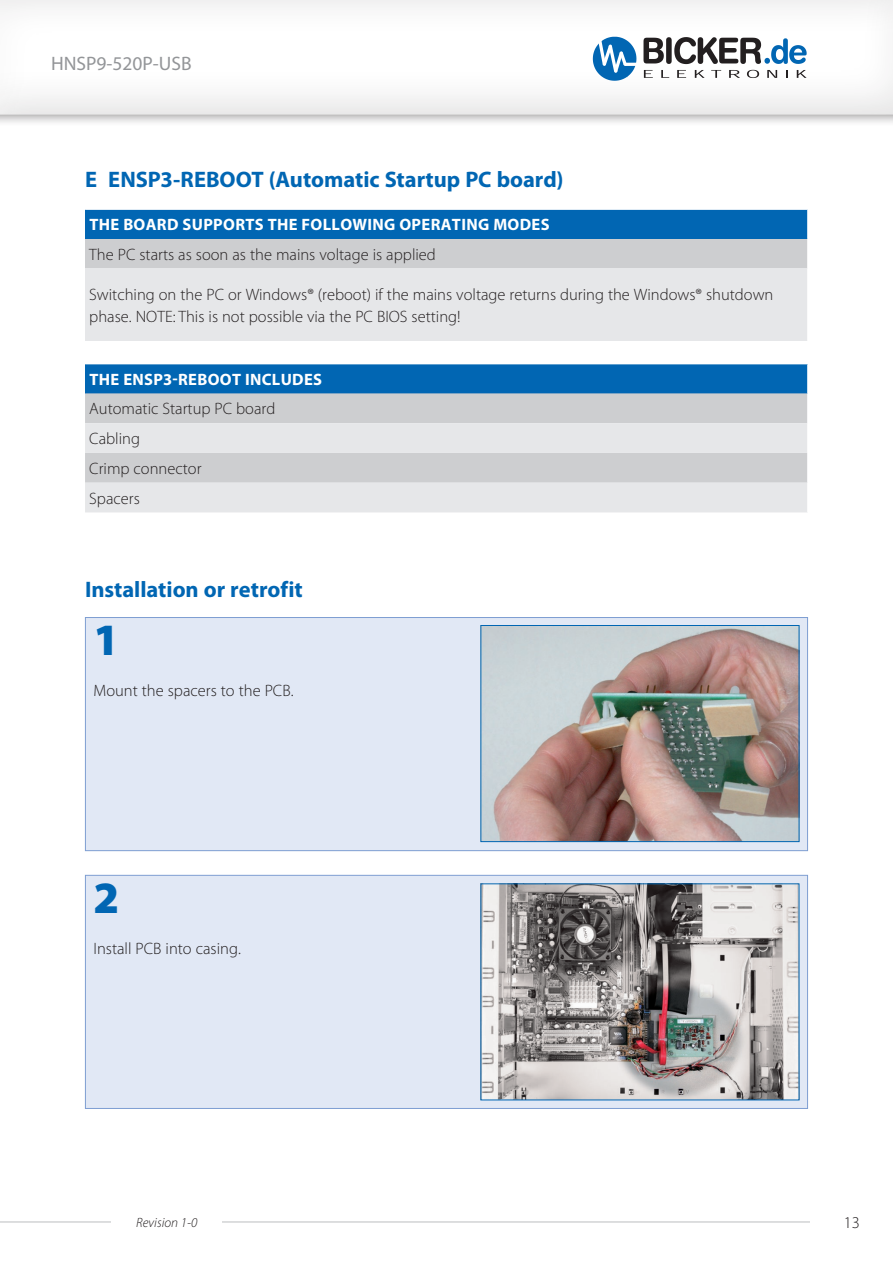
<style>
.page{position:relative;width:893px;height:1263px;background:#fff}
.page>*{position:absolute;margin:0;border:0;box-sizing:border-box;transform-origin:0 0}
.t1{font:900 45px "Myriad Pro";color:#0166b3}
.t2{font:700 22.5px "Myriad Pro";color:#0166b3}
.t3{font:19.5px "Myriad Pro";color:#939598}
.t4{font:300 16.5px/29.7px "Myriad Pro";color:#231f20}
.t5{font:700 16.5px "Myriad Pro";letter-spacing:.02em;color:#fff}
.t6{font:italic 300 13.5px "Myriad Pro";color:#231f20}
</style>
<div class="page">
<div style="left:0;top:0;width:893px;height:127px;background:#231f20;opacity:.5"></div>
<div style="left:0;top:0;width:893px;height:116px;background:#231f20;opacity:.25"></div>
<svg style="left:593px;top:37px;width:214px;height:44px"></svg>
<hr style="left:0;top:1221px;width:829px;height:1px;background:#bcbdc0">
<div style="left:112px;top:1180px;width:110px;height:83px;background:#fff"></div>
<div style="left:810px;top:1180px;width:83px;height:83px;background:#fff"></div>
<div style="left:85px;top:209px;width:723px;height:30px;background:#0166b3"></div>
<div style="left:85px;top:239px;width:723px;height:30px;background:#cdced0"></div>
<div style="left:85px;top:269px;width:723px;height:72px;background:#e6e7e9"></div>
<hr style="left:807px;top:210px;width:2px;height:29px;background:#fff">
<hr style="left:807px;top:239px;width:2px;height:30px;background:#fff">
<hr style="left:807px;top:269px;width:2px;height:72px;background:#fff">
<hr style="left:85px;top:208px;width:724px;height:2px;background:#fff">
<div style="left:85px;top:364px;width:723px;height:29px;background:#0166b3"></div>
<div style="left:85px;top:393px;width:722px;height:30px;background:#cdced0"></div>
<svg style="left:85px;top:423px;width:722px;height:89px;background:#dddee0"></svg>
<hr style="left:807px;top:364px;width:2px;height:29px;background:#fff">
<div style="left:85px;top:617px;width:723px;height:234px;background:#e1e8f5;border:1px solid #7e9ed2"></div>
<div style="left:85px;top:875px;width:723px;height:234px;background:#e1e8f5;border:1px solid #7e9ed2"></div>
<img style="left:482px;top:627px;width:315px;height:213px">
<div style="left:480px;top:625px;width:319px;height:217px;border:1px solid #0166b3"></div>
<img style="left:482px;top:885px;width:315px;height:213px">
<p class="t3" style="left:51px;top:51px;width:142px">HNSP9-520P-USB</p>
<h2 class="t2" style="left:85px;top:165px;width:480px">E ENSP3-REBOOT (Automatic Startup PC board)</h2>
<p class="t5" style="left:89px;top:214px;width:462px">THE BOARD SUPPORTS THE FOLLOWING OPERATING MODES</p>
<p class="t4" style="left:89px;top:239px;width:348px">The PC starts as soon as the mains voltage is applied</p>
<p class="t4" style="left:89px;top:284px;width:686px;line-height:21.8px">Switching on the PC or Windows® (reboot) if the mains voltage returns during the Windows® shutdown phase. NOTE: This is not possible via the PC BIOS setting!</p>
<p class="t5" style="left:89px;top:368px;width:234px">THE ENSP3-REBOOT INCLUDES</p>
<p class="t4" style="left:89px;top:394px;width:188px">Automatic Startup PC board<br>Cabling<br>Crimp connector<br>Spacers</p>
<h2 class="t2" style="left:85px;top:575px;width:219px">Installation or retrofit</h2>
<h1 class="t1" style="left:94px;top:610px;width:27px">1</h1>
<p class="t4" style="left:94px;top:676px;width:201px">Mount the spacers to the PCB.</p>
<h1 class="t1" style="left:94px;top:868px;width:27px">2</h1>
<p class="t4" style="left:94px;top:934px;width:149px">Install PCB into casing.</p>
<p class="t6" style="left:136px;top:1214px;width:63px">Revision 1-0</p>
<p class="t4" style="left:844px;top:1207px;width:18px">13</p>
</div>
